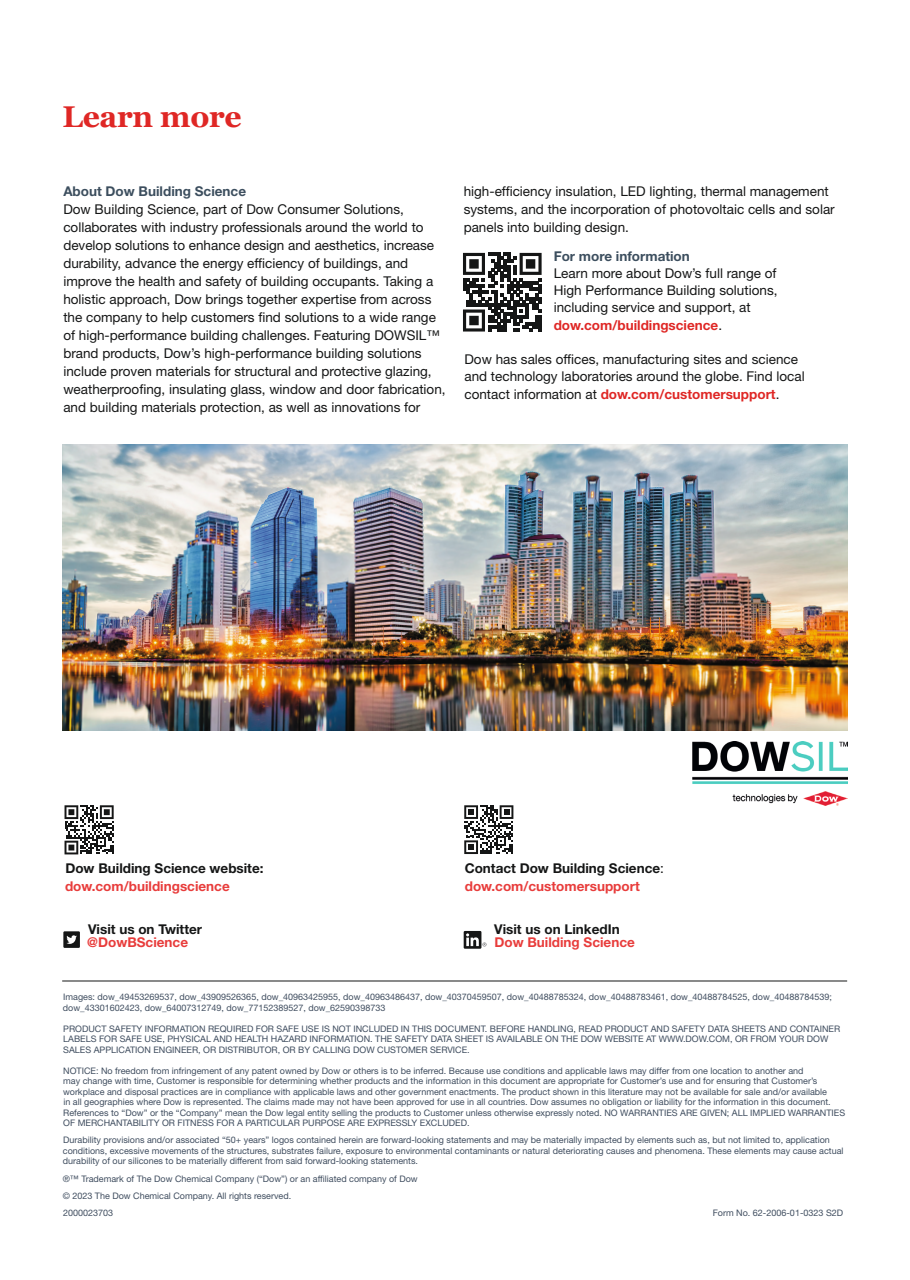
<style>
.page{position:relative;width:910px;height:1280px;background:#fff}
.page>*{position:absolute;margin:0;border:0;box-sizing:border-box;transform-origin:0 0}
.t1{font:700 30px "Georgia";letter-spacing:-.01em;color:#df2725}
.t2{font:13.5px/18px "Helvetica Neue LT Std";color:#151616}
.t3{font:700 13.5px/18px "Helvetica Neue LT Std";color:#151616}
.t4{font:700 13.5px "Helvetica Neue LT Std";color:#e83c3b}
.t5{font:700 13.5px "Helvetica Neue LT Std";color:#3c4e5e}
.t6{font:9px/10.5px "Helvetica Neue LT Std";color:#3f4d5f}
.s1{font-weight:700;color:#df2725}
.s2{font-weight:400}
.s3{color:#e83c3b}
</style>
<div class="page">
<hr style="left:62px;top:981px;width:785px;height:1px;background:#151616">
<img style="left:63px;top:444px;width:784px;height:286px">
<svg style="left:463px;top:253px;width:79px;height:78px"></svg>
<svg style="left:65px;top:805px;width:49px;height:49px"></svg>
<div style="left:63px;top:931px;width:17px;height:17px;background:#151616"></div>
<svg style="left:66px;top:935px;width:11px;height:9px"></svg>
<div style="left:464px;top:931px;width:17px;height:18px;background:#151616"></div>
<svg style="left:466px;top:933px;width:20px;height:13px"></svg>
<svg style="left:464px;top:805px;width:49px;height:49px"></svg>
<img style="left:692px;top:741px;width:155px;height:64px">
<h1 class="t1" style="left:62px;top:98px;width:181px">Learn more</h1>
<h2 class="t5" style="left:63px;top:183px;width:184px">About Dow Building Science</h2>
<p class="t2" style="left:63px;top:200px;width:384px">Dow Building Science, part of Dow Consumer Solutions, collaborates with industry professionals around the world to develop solutions to enhance design and aesthetics, increase durability, advance the energy efficiency of buildings, and improve the health and safety of building occupants. Taking a holistic approach, Dow brings together expertise from across the company to help customers find solutions to a wide range of high-performance building challenges. Featuring DOWSIL™ brand products, Dow’s high-performance building solutions include proven materials for structural and protective glazing, weatherproofing, insulating glass, window and door fabrication, and building materials protection, as well as innovations for</p>
<h2 class="t2" style="left:464px;top:182px;width:373px">high-efficiency insulation, LED lighting, thermal management systems, and the incorporation of photovoltaic cells and solar panels into building design.</h2>
<h2 class="t5" style="left:554px;top:247px;width:138px">For more information</h2>
<h2 class="t2" style="left:554px;top:264px;width:225px;line-height:17.2px">Learn more about Dow’s full range of High Performance Building solutions, including service and support, at <span class="s1">dow.com/buildingscience</span>.</h2>
<h2 class="t2" style="left:464px;top:350px;width:342px;line-height:17.2px">Dow has sales offices, manufacturing sites and science and technology laboratories around the globe. Find local contact information at <span class="s1">dow.com/customersupport</span>.</h2>
<h2 class="t3" style="left:65px;top:858px;width:200px">Dow Building Science website:</h2>
<h2 class="t4" style="left:65px;top:877px;width:166px">dow.com/buildingscience</h2>
<h2 class="t3" style="left:88px;top:920px;width:115px">Visit us on Twitter</h2>
<h2 class="t4" style="left:87px;top:934px;width:102px">@DowBScience</h2>
<h2 class="t3" style="left:465px;top:858px;width:201px">Contact Dow Building Science<span class="s2">: </span><span class="s3">dow.com/customersupport</span></h2>
<h2 class="t3" style="left:494px;top:920px;width:127px">Visit us on LinkedIn</h2>
<h2 class="t4" style="left:494px;top:934px;width:142px">Dow Building Science</h2>
<p class="t6" style="left:63px;top:991px;width:771px">Images: dow_49453269537, dow_43909526365, dow_40963425955, dow_40963486437, dow_40370459507, dow_40488785324, dow_40488783461, dow_40488784525, dow_40488784539; dow_43301602423, dow_64007312749, dow_77152389527, dow_62590398733</p>
<p class="t6" style="left:63px;top:1023px;width:778px">PRODUCT SAFETY INFORMATION REQUIRED FOR SAFE USE IS NOT INCLUDED IN THIS DOCUMENT. BEFORE HANDLING, READ PRODUCT AND SAFETY DATA SHEETS AND CONTAINER<br>LABELS FOR SAFE USE, PHYSICAL AND HEALTH HAZARD INFORMATION. THE SAFETY DATA SHEET IS AVAILABLE ON THE DOW WEBSITE AT WWW.DOW.COM, OR FROM YOUR DOW<br>SALES APPLICATION ENGINEER, OR DISTRIBUTOR, OR BY CALLING DOW CUSTOMER SERVICE.</p>
<p class="t6" style="left:63px;top:1065px;width:784px">NOTICE: No freedom from infringement of any patent owned by Dow or others is to be inferred. Because use conditions and applicable laws may differ from one location to another and<br>may change with time, Customer is responsible for determining whether products and the information in this document are appropriate for Customer’s use and for ensuring that Customer’s workplace and disposal practices are in compliance with applicable laws and other government enactments. The product shown in this literature may not be available for sale and/or available<br>in all geographies where Dow is represented. The claims made may not have been approved for use in all countries. Dow assumes no obligation or liability for the information in this document.<br>References to “Dow” or the “Company” mean the Dow legal entity selling the products to Customer unless otherwise expressly noted. NO WARRANTIES ARE GIVEN; ALL IMPLIED WARRANTIES OF MERCHANTABILITY OR FITNESS FOR A PARTICULAR PURPOSE ARE EXPRESSLY EXCLUDED.</p>
<p class="t6" style="left:63px;top:1135px;width:782px">Durability provisions and/or associated “50+ years” logos contained herein are forward-looking statements and may be materially impacted by elements such as, but not limited to, application conditions, excessive movements of the structures, substrates failure, exposure to environmental contaminants or natural deteriorating causes and phenomena. These elements may cause actual durability of our silicones to be materially different from said forward-looking statements.</p>
<p class="t6" style="left:63px;top:1170px;width:356px;line-height:17.2px">®™ Trademark of The Dow Chemical Company (“Dow”) or an affiliated company of Dow © 2023 The Dow Chemical Company. All rights reserved.<br>2000023703</p>
<p class="t6" style="left:713px;top:1207px;width:132px">Form No. 62-2006-01-0323 S2D</p>
</div>
